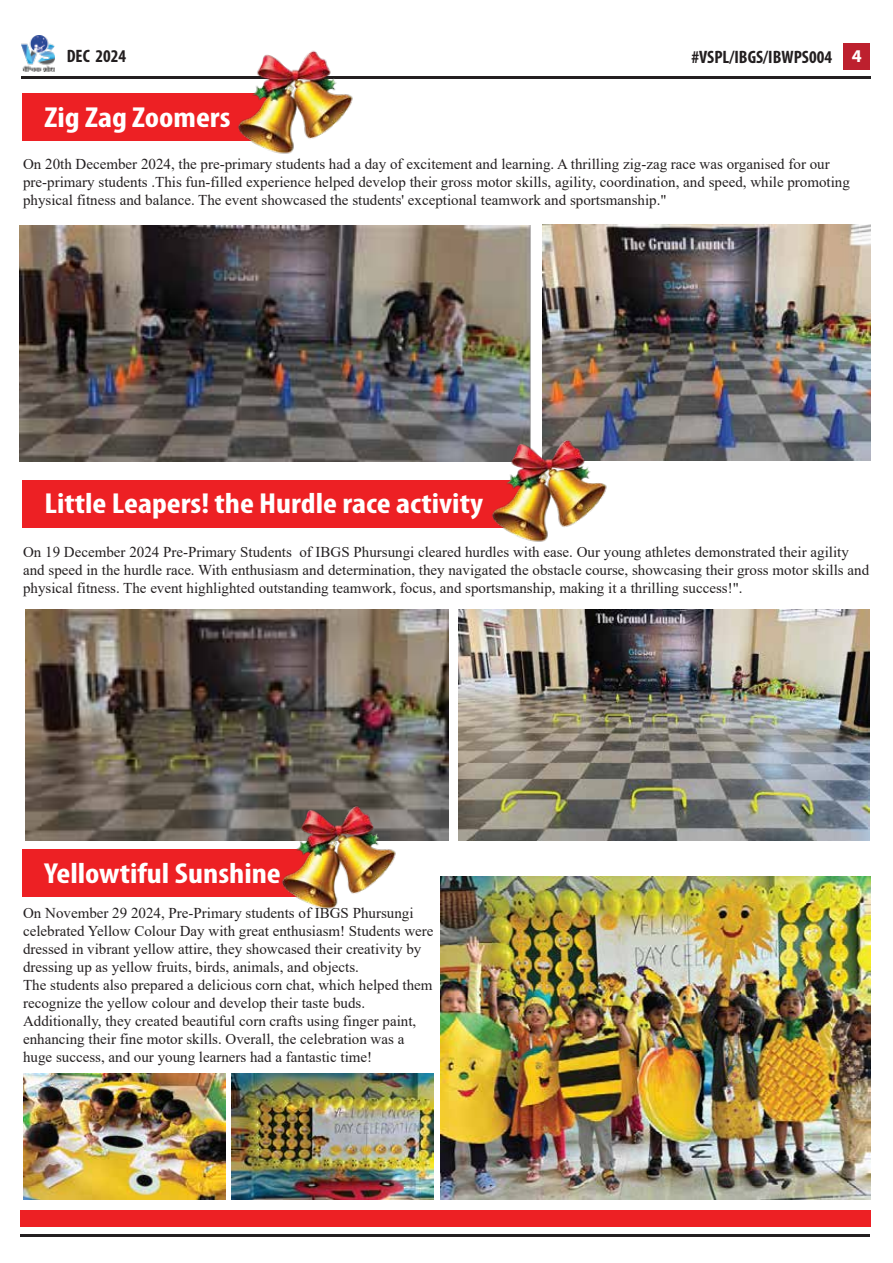
<style>
.page{position:relative;width:893px;height:1263px;background:#fff}
.page>*{position:absolute;margin:0;border:0;box-sizing:border-box;transform-origin:0 0}
.t1{font:700 condensed 28.95px "Myriad Pro";color:#fff;scale:1.14 1}
.t2{font:700 condensed 18px "Myriad Pro";color:#231f20}
.t3{font:700 18px "Myriad Pro";color:#fff}
.t4{font:15px/18px "Times New Roman";color:#231f20}
</style>
<div class="page">
<div style="left:22px;top:93px;width:251px;height:48px;background:#ed2024"></div>
<div style="left:22px;top:480px;width:506px;height:47px;background:#ed2024"></div>
<div style="left:22px;top:849px;width:306px;height:48px;background:#ed2024"></div>
<div style="left:20px;top:1210px;width:850px;height:16px;background:#ed2024"></div>
<hr style="left:20px;top:1234px;width:850px;height:3px;background:#231f20">
<hr style="left:21px;top:76px;width:850px;height:3px;background:#231f20">
<div style="left:843px;top:43px;width:27px;height:27px;background:#bd202e"></div>
<img style="left:22px;top:35px;width:33px;height:36px">
<img style="left:20px;top:225px;width:511px;height:236px">
<img style="left:542px;top:224px;width:328px;height:237px">
<img style="left:25px;top:609px;width:424px;height:231px">
<img style="left:458px;top:609px;width:411px;height:231px">
<img style="left:23px;top:1073px;width:203px;height:126px">
<img style="left:441px;top:876px;width:429px;height:323px">
<img style="left:231px;top:1073px;width:202px;height:126px">
<img style="left:238px;top:50px;width:115px;height:104px">
<img style="left:481px;top:429px;width:130px;height:113px">
<img style="left:270px;top:796px;width:131px;height:113px">
<p class="t2" style="left:67px;top:45px;width:61px">DEC 2024</p>
<p class="t2" style="left:691px;top:46px;width:142px">#VSPL/IBGS/IBWPS004</p>
<h1 class="t1" style="left:44px;top:99px;width:165px">Zig Zag Zoomers</h1>
<p class="t3" style="left:852px;top:44px;width:11px">4</p>
<p class="t4" style="left:23px;top:154px;width:828px">On 20th December 2024, the pre-primary students had a day of excitement and learning. A thrilling zig-zag race was organised for our pre-primary students .This fun-filled experience helped develop their gross motor skills, agility, coordination, and speed, while promoting physical fitness and balance. The event showcased the students' exceptional teamwork and sportsmanship."</p>
<h1 class="t1" style="left:44px;top:486px;width:386px">Little Leapers! the Hurdle race activity</h1>
<p class="t4" style="left:23px;top:542px;width:848px">On 19 December 2024 Pre-Primary Students of IBGS Phursungi cleared hurdles with ease. Our young athletes demonstrated their agility and speed in the hurdle race. With enthusiasm and determination, they navigated the obstacle course, showcasing their gross motor skills and physical fitness. The event highlighted outstanding teamwork, focus, and sportsmanship, making it a thrilling success!".</p>
<h1 class="t1" style="left:44px;top:855px;width:209px">Yellowtiful Sunshine</h1>
<p class="t4" style="left:23px;top:903px;width:412px">On November 29 2024, Pre-Primary students of IBGS Phursungi celebrated Yellow Colour Day with great enthusiasm! Students were dressed in vibrant yellow attire, they showcased their creativity by dressing up as yellow fruits, birds, animals, and objects.<br>The students also prepared a delicious corn chat, which helped them recognize the yellow colour and develop their taste buds.<br>Additionally, they created beautiful corn crafts using finger paint, enhancing their fine motor skills. Overall, the celebration was a huge success, and our young learners had a fantastic time!</p>
</div>
